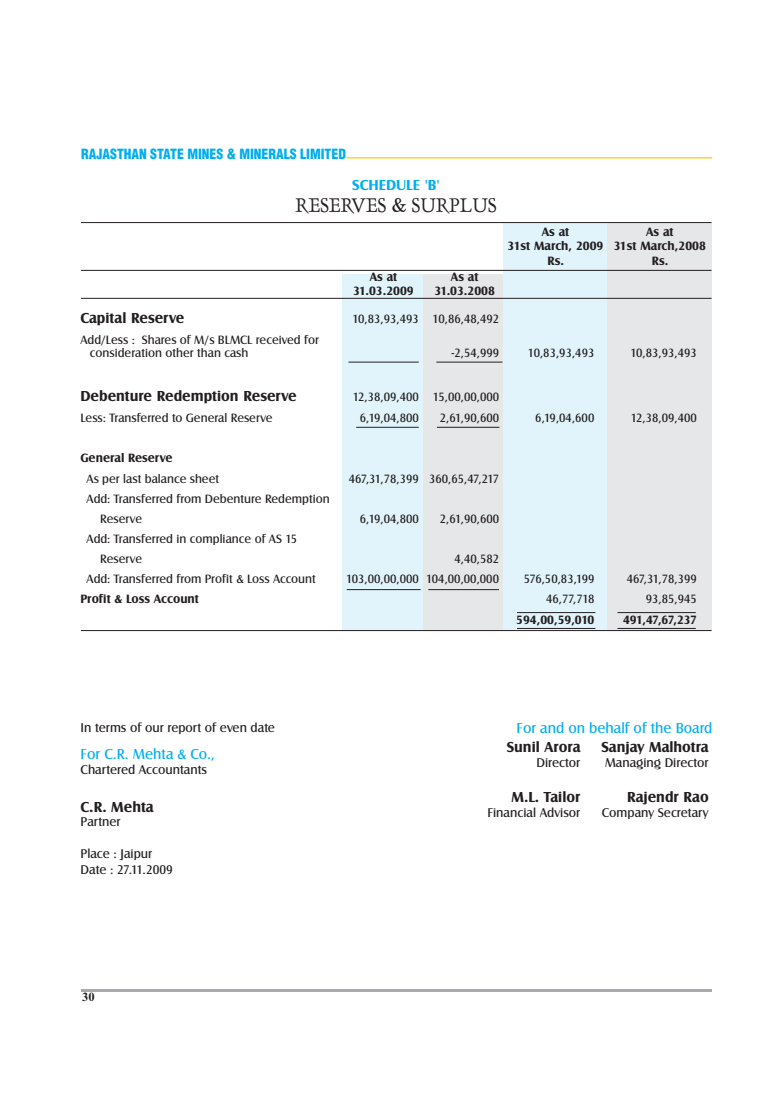
<style>
.page{position:relative;width:779px;height:1094px;background:#fff}
.page>*{position:absolute;margin:0;border:0;box-sizing:border-box;transform-origin:0 0}
.t1{font:22.5px "Dauphin Plain";color:#231f20}
.t2{font:700 15px "Castle T";color:#231f20}
.t3{font:15px "Castle T";color:#00aeef}
.t4{font:700 15px "Castle T";color:#00aeef}
.t5{font:13.75px "Switzerland Cond Black";color:#00aeef}
.t6{font:13.12px/15.6px "Castle T";color:#231f20}
.t7{font:12.5px/20.1px "Castle T";color:#231f20}
.t8{font:700 12.5px/13.9px "Castle T";color:#231f20;text-align:center}
.t9{font:12.5px "Castle T";letter-spacing:-.025em;color:#231f20}
.t10{font:700 12.5px "Castle T";letter-spacing:-.045em;color:#231f20}
.t11{font:700 12.5px "Times New Roman";color:#231f20}
</style>
<div class="page">
<div style="left:342px;top:274px;width:81px;height:356px;background:#e1f4fc"></div>
<div style="left:423px;top:274px;width:80px;height:356px;background:#e6e7e9"></div>
<div style="left:503px;top:222px;width:104px;height:408px;background:#e1f4fc"></div>
<div style="left:607px;top:222px;width:104px;height:408px;background:#e6e7e9"></div>
<hr style="left:81px;top:222px;width:630px;height:1px;background:#231f20">
<hr style="left:81px;top:270px;width:630px;height:1px;background:#231f20">
<hr style="left:81px;top:298px;width:630px;height:1px;background:#231f20">
<hr style="left:81px;top:630px;width:630px;height:1px;background:#231f20">
<hr style="left:617px;top:612px;width:78px;height:1px;background:#231f20">
<hr style="left:617px;top:628px;width:78px;height:1px;background:#231f20">
<hr style="left:517px;top:612px;width:78px;height:1px;background:#231f20">
<hr style="left:517px;top:628px;width:78px;height:1px;background:#231f20">
<hr style="left:437px;top:427px;width:62px;height:1px;background:#231f20">
<hr style="left:356px;top:427px;width:62px;height:1px;background:#231f20">
<hr style="left:428px;top:589px;width:71px;height:1px;background:#231f20">
<hr style="left:347px;top:589px;width:73px;height:1px;background:#231f20">
<hr style="left:348px;top:362px;width:70px;height:1px;background:#231f20">
<hr style="left:436px;top:362px;width:66px;height:1px;background:#231f20">
<hr style="left:81px;top:989px;width:630px;height:2px;background:#a8a9ad">
<hr style="left:346px;top:157px;width:366px;height:1px;background:#feca0a">
<p class="t5" style="left:81px;top:145px;width:266px">RAJASTHAN STATE MINES &amp; MINERALS LIMITED</p>
<p class="t4" style="left:352px;top:177px;width:89px">SCHEDULE 'B'</p>
<h1 class="t1" style="left:295px;top:196px;width:203px">RESERVES &amp; SURPLUS</h1>
<p class="t8" style="left:353px;top:270px;width:62px">As at<br>31.03.2009</p>
<p class="t8" style="left:434px;top:270px;width:62px">As at<br>31.03.2008</p>
<p class="t8" style="left:507px;top:225px;width:97px">As at<br>31st March, 2009</p>
<p class="t8" style="left:547px;top:254px;width:18px">Rs.</p>
<p class="t8" style="left:613px;top:225px;width:93px">As at<br>31st March,2008</p>
<p class="t8" style="left:652px;top:254px;width:18px">Rs.</p>
<p class="t2" style="left:80px;top:310px;width:105px">Capital Reserve</p>
<p class="t7" style="left:352px;top:308px;width:148px">10,83,93,493 10,86,48,492</p>
<p class="t7" style="left:90px;top:333px;width:231px;line-height:13.5px;text-indent:-9px">Add/Less : Shares of M/s BLMCL received for consideration other than cash</p>
<p class="t7" style="left:451px;top:343px;width:49px">-2,54,999</p>
<p class="t7" style="left:528px;top:343px;width:68px">10,83,93,493</p>
<p class="t7" style="left:630px;top:343px;width:68px">10,83,93,493</p>
<p class="t2" style="left:80px;top:388px;width:218px">Debenture Redemption Reserve</p>
<p class="t7" style="left:353px;top:387px;width:148px">12,38,09,400 15,00,00,000</p>
<p class="t7" style="left:80px;top:408px;width:194px">Less: Transferred to General Reserve</p>
<p class="t7" style="left:360px;top:408px;width:61px">6,19,04,800</p>
<p class="t7" style="left:440px;top:408px;width:61px">2,61,90,600</p>
<p class="t7" style="left:535px;top:408px;width:61px">6,19,04,600</p>
<p class="t7" style="left:630px;top:408px;width:68px">12,38,09,400</p>
<p class="t8" style="left:80px;top:451px;width:94px">General Reserve</p>
<p class="t7" style="left:86px;top:468px;width:134px">As per last balance sheet</p>
<p class="t7" style="left:349px;top:468px;width:152px">467,31,78,399 360,65,47,217</p>
<p class="t7" style="left:100px;top:488px;width:231px;text-indent:-14px">Add: Transferred from Debenture Redemption<br>Reserve</p>
<p class="t7" style="left:360px;top:508px;width:61px">6,19,04,800</p>
<p class="t7" style="left:440px;top:508px;width:61px">2,61,90,600</p>
<p class="t7" style="left:100px;top:528px;width:198px;text-indent:-14px">Add: Transferred in compliance of AS 15<br>Reserve</p>
<p class="t7" style="left:454px;top:548px;width:46px">4,40,582</p>
<p class="t7" style="left:86px;top:569px;width:231px">Add: Transferred from Profit &amp; Loss Account</p>
<p class="t7" style="left:346px;top:569px;width:154px">103,00,00,000 104,00,00,000</p>
<p class="t9" style="left:524px;top:572px;width:72px">576,50,83,199</p>
<p class="t7" style="left:626px;top:569px;width:72px">467,31,78,399</p>
<p class="t8" style="left:80px;top:592px;width:120px">Profit &amp; Loss Account</p>
<p class="t7" style="left:546px;top:589px;width:50px">46,77,718</p>
<p class="t7" style="left:645px;top:589px;width:53px">93,85,945</p>
<p class="t8" style="left:516px;top:613px;width:80px">594,00,59,010</p>
<p class="t10" style="left:623px;top:613px;width:75px">491,47,67,237</p>
<p class="t6" style="left:81px;top:719px;width:196px">In terms of our report of even date</p>
<p class="t6" style="left:81px;top:762px;width:128px">Chartered Accountants</p>
<p class="t2" style="left:81px;top:799px;width:75px">C.R. Mehta</p>
<p class="t6" style="left:81px;top:814px;width:42px">Partner</p>
<p class="t3" style="left:81px;top:747px;width:136px">For C.R. Mehta &amp; Co.,</p>
<p class="t6" style="left:81px;top:845px;width:94px">Place : Jaipur<br>Date : 27.11.2009</p>
<p class="t11" style="left:82px;top:992px;width:14px">30</p>
<p class="t3" style="left:516px;top:720px;width:197px">For and on behalf of the Board</p>
<p class="t2" style="left:506px;top:740px;width:75px">Sunil Arora</p>
<p class="t2" style="left:601px;top:740px;width:109px">Sanjay Malhotra</p>
<p class="t6" style="left:536px;top:755px;width:45px">Director</p>
<p class="t6" style="left:605px;top:755px;width:105px">Managing Director</p>
<p class="t2" style="left:511px;top:789px;width:70px">M.L. Tailor</p>
<p class="t2" style="left:627px;top:789px;width:83px">Rajendr Rao</p>
<p class="t6" style="left:487px;top:804px;width:94px">Financial Advisor</p>
<p class="t6" style="left:602px;top:804px;width:108px">Company Secretary</p>
</div>
